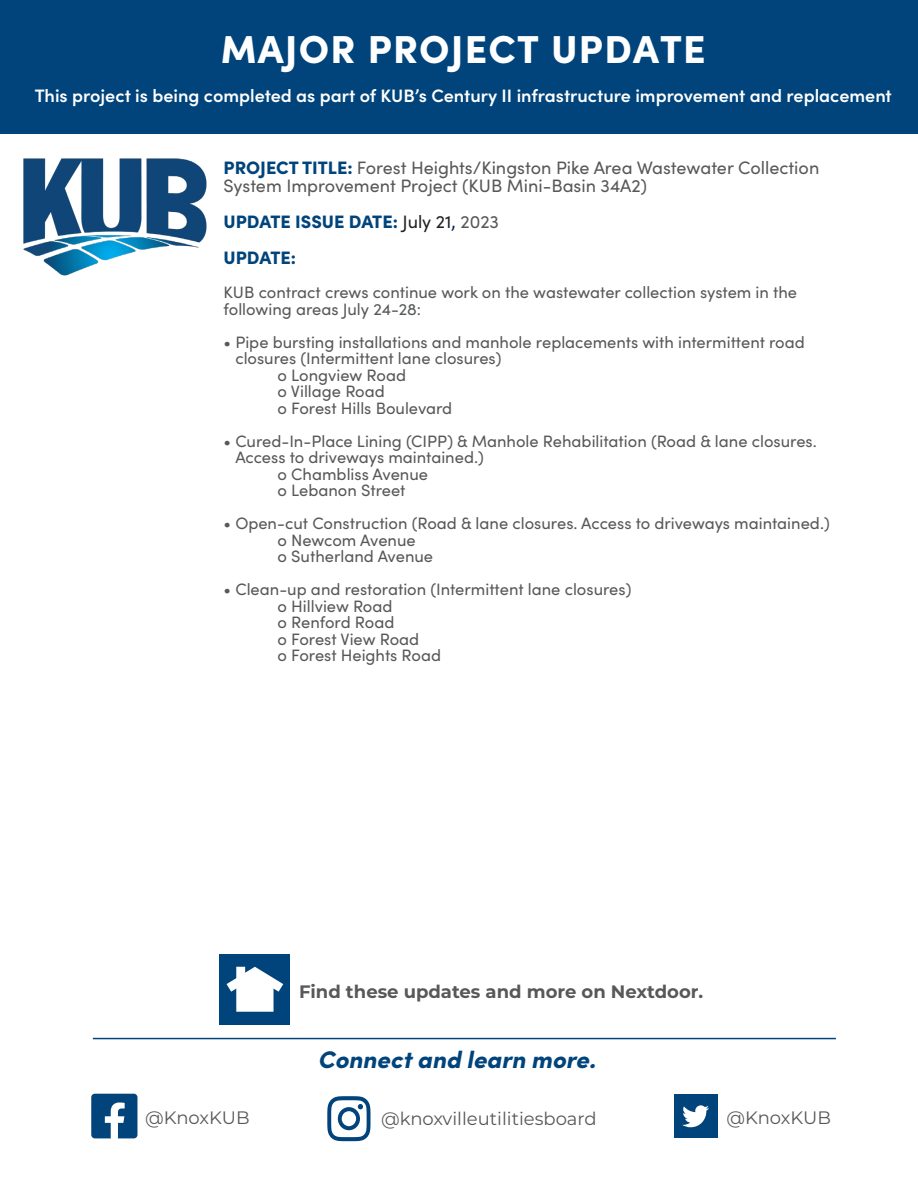
<style>
.page{position:relative;width:918px;height:1188px;background:#fff}
.page>*{position:absolute;margin:0;border:0;box-sizing:border-box;transform-origin:0 0}
.t1{font:900 39px "Sofia Pro";letter-spacing:.03em;color:#fff}
.t2{font:italic 900 24px "Sofia Pro";color:#00447b}
.t3{font:18px/18px "Sofia Pro";color:#57585a}
.t4{font:600 18px "Sofia Pro";color:#fff}
.t5{font:18px "Montserrat";color:#57585a}
.t6{font:900 18px "Sofia Pro";color:#00447b}
.t7{font:700 18px "Montserrat";color:#57585a}
.t8{font:16.5px/16.5px "Sofia Pro";color:#57585a}
.s1{font-weight:900;color:#00447b}
.s2{font-weight:400;color:#231f20}
.s3{font-weight:400;color:#002252}
.s4{font-weight:400;color:#57585a}
</style>
<div class="page">
<div style="left:0;top:0;width:918px;height:134px;background:#00447b"></div>
<div style="left:91px;top:1094px;width:46px;height:44px;background:#00447b;border-radius:4px"></div>
<svg style="left:105px;top:1102px;width:20px;height:37px"></svg>
<svg style="left:327px;top:1096px;width:44px;height:45px"></svg>
<div style="left:674px;top:1095px;width:43px;height:43px;background:#00447b"></div>
<svg style="left:682px;top:1105px;width:27px;height:22px"></svg>
<hr style="left:93px;top:1038px;width:743px;height:1px;background:#00447b">
<div style="left:219px;top:954px;width:71px;height:71px;background:#00447b"></div>
<svg style="left:227px;top:967px;width:56px;height:45px"></svg>
<img style="left:23px;top:158px;width:184px;height:118px">
<p class="t1" style="left:221px;top:18px;width:486px">MAJOR PROJECT UPDATE</p>
<p class="t4" style="left:35px;top:82px;width:859px">This project is being completed as part of KUB’s Century II infrastructure improvement and replacement</p>
<p class="t3" style="left:224px;top:158px;width:597px"><span class="s1">PROJECT TITLE:</span> Forest Heights/Kingston Pike Area Wastewater Collection<br>System Improvement Project (KUB Mini-Basin 34A2)</p>
<p class="t6" style="left:224px;top:207px;width:277px">UPDATE ISSUE DATE: <span class="s2">July 21</span><span class="s3">,</span> <span class="s4">2023</span></p>
<p class="t6" style="left:224px;top:243px;width:74px">UPDATE:</p>
<p class="t8" style="left:224px;top:284px;width:575px">KUB contract crews continue work on the wastewater collection system in the</p>
<p class="t8" style="left:224px;top:300px;width:199px">following areas July 24-28:</p>
<p class="t8" style="left:235px;top:333px;width:571px;text-indent:-12px">• Pipe bursting installations and manhole replacements with intermittent road closures (Intermittent lane closures)</p>
<p class="t8" style="left:278px;top:366px;width:130px">o Longview Road</p>
<p class="t8" style="left:278px;top:383px;width:109px">o Village Road</p>
<p class="t8" style="left:278px;top:399px;width:176px">o Forest Hills Boulevard</p>
<p class="t8" style="left:235px;top:432px;width:583px;text-indent:-12px">• Cured-In-Place Lining (CIPP) &amp; Manhole Rehabilitation (Road &amp; lane closures.<br>Access to driveways maintained.)</p>
<p class="t8" style="left:278px;top:465px;width:152px">o Chambliss Avenue</p>
<p class="t8" style="left:278px;top:482px;width:129px">o Lebanon Street</p>
<p class="t8" style="left:278px;top:515px;width:554px;text-indent:-54px">• Open-cut Construction (Road &amp; lane closures. Access to driveways maintained.) o Newcom Avenue</p>
<p class="t8" style="left:278px;top:548px;width:157px">o Sutherland Avenue</p>
<p class="t8" style="left:224px;top:581px;width:409px">• Clean-up and restoration (Intermittent lane closures)</p>
<p class="t8" style="left:278px;top:597px;width:117px">o Hillview Road</p>
<p class="t8" style="left:278px;top:614px;width:118px">o Renford Road</p>
<p class="t8" style="left:278px;top:630px;width:143px">o Forest View Road</p>
<p class="t8" style="left:278px;top:647px;width:165px">o Forest Heights Road</p>
<p class="t7" style="left:299px;top:978px;width:406px">Find these updates and more on Nextdoor.</p>
<p class="t2" style="left:318px;top:1041px;width:279px">Connect and learn more.</p>
<p class="t5" style="left:145px;top:1105px;width:106px">@KnoxKUB</p>
<p class="t5" style="left:381px;top:1106px;width:217px">@knoxvilleutilitiesboard</p>
<p class="t5" style="left:727px;top:1105px;width:106px">@KnoxKUB</p>
</div>
